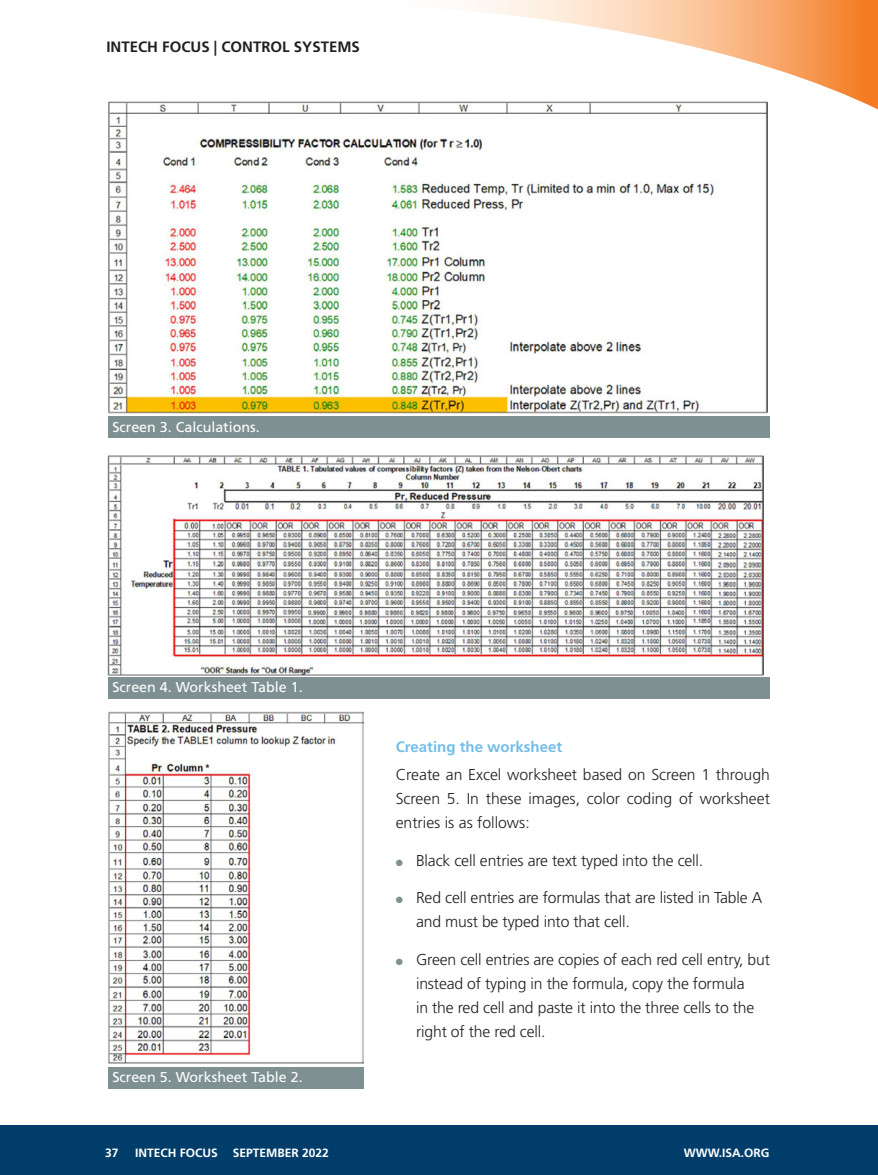
<style>
.page{position:relative;width:878px;height:1175px;background:#fff}
.page>*{position:absolute;margin:0;border:0;box-sizing:border-box;transform-origin:0 0}
.no_indent{font:300 15.75px/24px "Frutiger";letter-spacing:-.01em;color:#231f20}
.t1{font:700 15px "Frutiger";color:#231f20}
.Subhead2{font:700 15px "Frutiger";color:#73bde9}
.Captions{font:14.25px "Frutiger";color:#fff}
.t2{font:700 12px "Frutiger";color:#fff}
.s1{color:#7e9091}
</style>
<div class="page">
<div style="left:0;top:1125px;width:878px;height:49px;background:#003d6a"></div>
<svg style="left:469px;top:0;width:409px;height:110px"></svg>
<div style="left:108px;top:417px;width:662px;height:21px;background:#7e9091"></div>
<img style="left:109px;top:101px;width:658px;height:313px">
<div style="left:108px;top:677px;width:662px;height:21px;background:#7e9091"></div>
<img style="left:107px;top:455px;width:656px;height:221px">
<img style="left:108px;top:711px;width:255px;height:353px">
<div style="left:108px;top:1066px;width:255px;height:22px;background:#7e9091"></div>
<p class="t1" style="left:106px;top:38px;width:255px">INTECH FOCUS | CONTROL SYSTEMS</p>
<p class="Captions" style="left:112px;top:418px;width:149px">Screen 3. Calculations.</p>
<p class="Captions" style="left:112px;top:679px;width:192px">Screen 4. Worksheet Table 1.</p>
<p class="Captions" style="left:112px;top:1068px;width:192px">Screen 5. Worksheet Table 2.</p>
<p class="Subhead2" style="left:396px;top:738px;width:168px">Creating the worksheet</p>
<p class="no_indent" style="left:396px;top:763px;width:375px;text-align:justify">Create an Excel worksheet based on Screen 1 through Screen 5. In these images, color coding of worksheet entries is as follows:</p>
<p class="no_indent" style="left:396px;top:848px;width:309px"><span class="s1">●</span> Black cell entries are text typed into the cell.</p>
<p class="no_indent" style="left:416px;top:886px;width:348px;text-indent:-20px"><span class="s1">●</span> Red cell entries are formulas that are listed in Table A and must be typed into that cell.</p>
<p class="no_indent" style="left:416px;top:947px;width:355px;text-indent:-20px"><span class="s1">●</span> Green cell entries are copies of each red cell entry, but instead of typing in the formula, copy the formula<br>in the red cell and paste it into the three cells to the right of the red cell.</p>
<p class="t2" style="left:105px;top:1145px;width:15px">37</p>
<p class="t2" style="left:135px;top:1145px;width:195px">INTECH FOCUS SEPTEMBER 2022</p>
<p class="t2" style="left:683px;top:1145px;width:87px">WWW.ISA.ORG</p>
</div>
